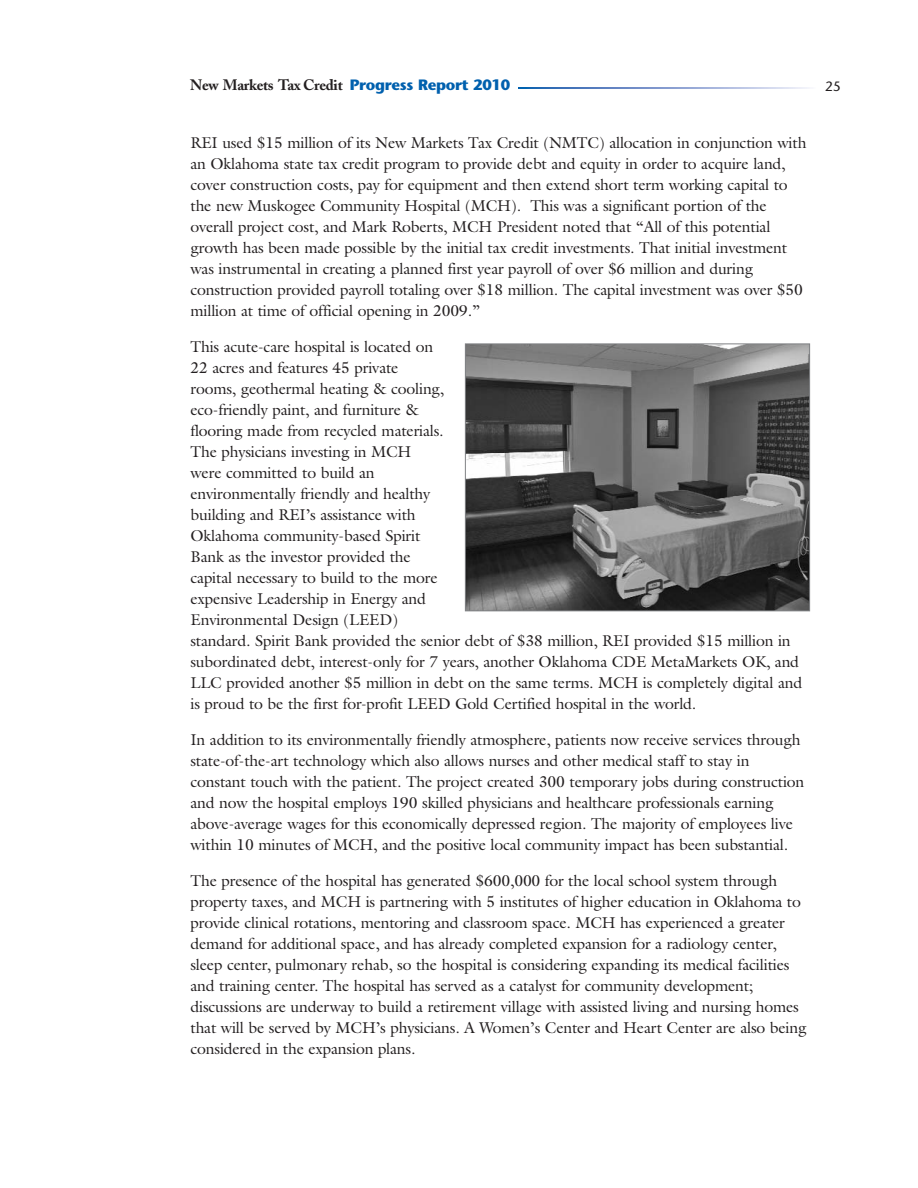
<style>
.page{position:relative;width:918px;height:1188px;background:#fff}
.page>*{position:absolute;margin:0;border:0;box-sizing:border-box;transform-origin:0 0}
.t1{font:15.75px/21px "Galliard";letter-spacing:-.01em;color:#231f20}
.t2{font:700 15px "Adobe Caslon";letter-spacing:-.02em;color:#231f20}
.t3{font:13.5px "Stone Sans";color:#231f20}
.s1{font-family:"Stone Sans";color:#0060ae}
</style>
<div class="page">
<svg style="left:518px;top:87px;width:291px;height:1px"></svg>
<img style="left:467px;top:346px;width:341px;height:263px">
<div style="left:465px;top:344px;width:345px;height:267px;border:1px solid #808285"></div>
<p class="t2" style="left:190px;top:79px;width:321px">New Markets Tax Credit <span class="s1">Progress Report 2010</span></p>
<p class="t3" style="left:825px;top:81px;width:17px">25</p>
<p class="t1" style="left:190px;top:134px;width:618px">REI used $15 million of its New Markets Tax Credit (NMTC) allocation in conjunction with an Oklahoma state tax credit program to provide debt and equity in order to acquire land, cover construction costs, pay for equipment and then extend short term working capital to the new Muskogee Community Hospital (MCH). This was a significant portion of the overall project cost, and Mark Roberts, MCH President noted that “All of this potential growth has been made possible by the initial tax credit investments. That initial investment was instrumental in creating a planned first year payroll of over $6 million and during construction provided payroll totaling over $18 million. The capital investment was over $50 million at time of official opening in 2009.”</p>
<p class="t1" style="left:190px;top:338px;width:613px">This acute-care hospital is located on<br>22 acres and features 45 private<br>rooms, geothermal heating &amp; cooling,<br>eco-friendly paint, and furniture &amp;<br>flooring made from recycled materials.<br>The physicians investing in MCH<br>were committed to build an<br>environmentally friendly and healthy<br>building and REI’s assistance with<br>Oklahoma community-based Spirit<br>Bank as the investor provided the<br>capital necessary to build to the more<br>expensive Leadership in Energy and<br>Environmental Design (LEED)<br>standard. Spirit Bank provided the senior debt of $38 million, REI provided $15 million in subordinated debt, interest-only for 7 years, another Oklahoma CDE MetaMarkets OK, and LLC provided another $5 million in debt on the same terms. MCH is completely digital and is proud to be the first for-profit LEED Gold Certified hospital in the world.</p>
<p class="t1" style="left:190px;top:731px;width:615px">In addition to its environmentally friendly atmosphere, patients now receive services through state-of-the-art technology which also allows nurses and other medical staff to stay in constant touch with the patient. The project created 300 temporary jobs during construction and now the hospital employs 190 skilled physicians and healthcare professionals earning above-average wages for this economically depressed region. The majority of employees live within 10 minutes of MCH, and the positive local community impact has been substantial.</p>
<p class="t1" style="left:190px;top:872px;width:618px">The presence of the hospital has generated $600,000 for the local school system through property taxes, and MCH is partnering with 5 institutes of higher education in Oklahoma to provide clinical rotations, mentoring and classroom space. MCH has experienced a greater demand for additional space, and has already completed expansion for a radiology center, sleep center, pulmonary rehab, so the hospital is considering expanding its medical facilities and training center. The hospital has served as a catalyst for community development; discussions are underway to build a retirement village with assisted living and nursing homes that will be served by MCH’s physicians. A Women’s Center and Heart Center are also being considered in the expansion plans.</p>
</div>
